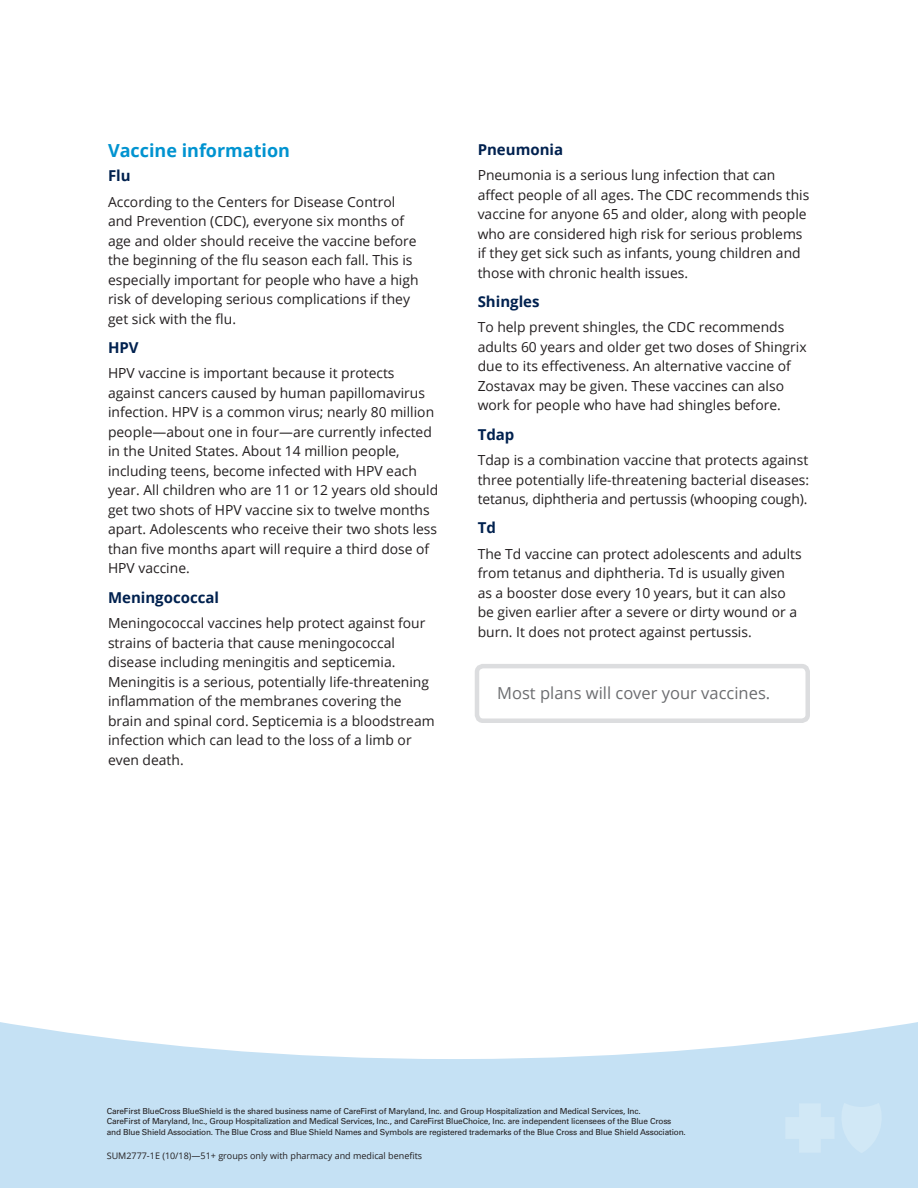
<style>
.page{position:relative;width:918px;height:1188px;background:#fff}
.page>*{position:absolute;margin:0;border:0;box-sizing:border-box;transform-origin:0 0}
.FLI-H2_Header{font:700 18px "Open Sans";color:#0093d0}
.FLI-Caption-Boxed{font:16.5px "Open Sans";color:#6c6d70}
.FLI-H3_Header{font:700 15px "Open Sans";color:#00214f}
.FLI-BodyText{font:13.8px/19.5px "Open Sans";color:#231f20}
.t1{font:9px "Open Sans";color:#231f20}
.ALL-Disclaimer{font:8.25px/10.5px "Univers LT Pro 55 Roman";letter-spacing:-.02em;color:#231f20}
</style>
<div class="page">
<div style="left:475px;top:664px;width:335px;height:59px;border:4px solid #dcdddf;border-radius:6px"></div>
<svg style="left:0;top:1022px;width:918px;height:166px;fill:#c5e1f4"></svg>
<svg style="left:785px;top:1103px;width:98px;height:50px"></svg>
<p class="FLI-H2_Header" style="left:108px;top:138px;width:184px">Vaccine information</p>
<p class="FLI-H3_Header" style="left:108px;top:165px;width:24px">Flu</p>
<p class="FLI-BodyText" style="left:108px;top:192px;width:312px">According to the Centers for Disease Control and Prevention (CDC), everyone six months of age and older should receive the vaccine before the beginning of the flu season each fall. This is especially important for people who have a high risk of developing serious complications if they get sick with the flu.</p>
<p class="FLI-H3_Header" style="left:108px;top:337px;width:32px">HPV</p>
<p class="FLI-BodyText" style="left:108px;top:363px;width:332px">HPV vaccine is important because it protects against cancers caused by human papillomavirus infection. HPV is a common virus; nearly 80 million people—about one in four—are currently infected in the United States. About 14 million people, including teens, become infected with HPV each year. All children who are 11 or 12 years old should get two shots of HPV vaccine six to twelve months apart. Adolescents who receive their two shots less than five months apart will require a third dose of HPV vaccine.</p>
<p class="FLI-H3_Header" style="left:108px;top:587px;width:113px">Meningococcal</p>
<p class="FLI-BodyText" style="left:108px;top:613px;width:328px">Meningococcal vaccines help protect against four strains of bacteria that cause meningococcal disease including meningitis and septicemia.<br>Meningitis is a serious, potentially life-threatening inflammation of the membranes covering the brain and spinal cord. Septicemia is a bloodstream infection which can lead to the loss of a limb or even death.</p>
<p class="FLI-H3_Header" style="left:478px;top:139px;width:87px">Pneumonia</p>
<p class="FLI-BodyText" style="left:478px;top:165px;width:333px">Pneumonia is a serious lung infection that can affect people of all ages. The CDC recommends this vaccine for anyone 65 and older, along with people who are considered high risk for serious problems if they get sick such as infants, young children and those with chronic health issues.</p>
<p class="FLI-H3_Header" style="left:478px;top:291px;width:63px">Shingles</p>
<p class="FLI-BodyText" style="left:478px;top:317px;width:331px">To help prevent shingles, the CDC recommends adults 60 years and older get two doses of Shingrix due to its effectiveness. An alternative vaccine of Zostavax may be given. These vaccines can also work for people who have had shingles before.</p>
<p class="FLI-H3_Header" style="left:478px;top:424px;width:38px">Tdap</p>
<p class="FLI-BodyText" style="left:478px;top:450px;width:333px;text-align:justify">Tdap is a combination vaccine that protects against three potentially life-threatening bacterial diseases: tetanus, diphtheria and pertussis (whooping cough).</p>
<p class="FLI-H3_Header" style="left:478px;top:517px;width:20px">Td</p>
<p class="FLI-BodyText" style="left:478px;top:544px;width:326px">The Td vaccine can protect adolescents and adults from tetanus and diphtheria. Td is usually given as a booster dose every 10 years, but it can also be given earlier after a severe or dirty wound or a burn. It does not protect against pertussis.</p>
<p class="FLI-Caption-Boxed" style="left:497px;top:682px;width:275px">Most plans will cover your vaccines.</p>
<p class="ALL-Disclaimer" style="left:107px;top:1105px;width:581px">CareFirst BlueCross BlueShield is the shared business name of CareFirst of Maryland, Inc. and Group Hospitalization and Medical Services, Inc.<br>CareFirst of Maryland, Inc., Group Hospitalization and Medical Services, Inc., and CareFirst BlueChoice, Inc. are independent licensees of the Blue Cross and Blue Shield Association. The Blue Cross and Blue Shield Names and Symbols are registered trademarks of the Blue Cross and Blue Shield Association.</p>
<p class="t1" style="left:107px;top:1150px;width:317px">SUM2777-1E (10/18)—51+ groups only with pharmacy and medical benefits</p>
</div>
